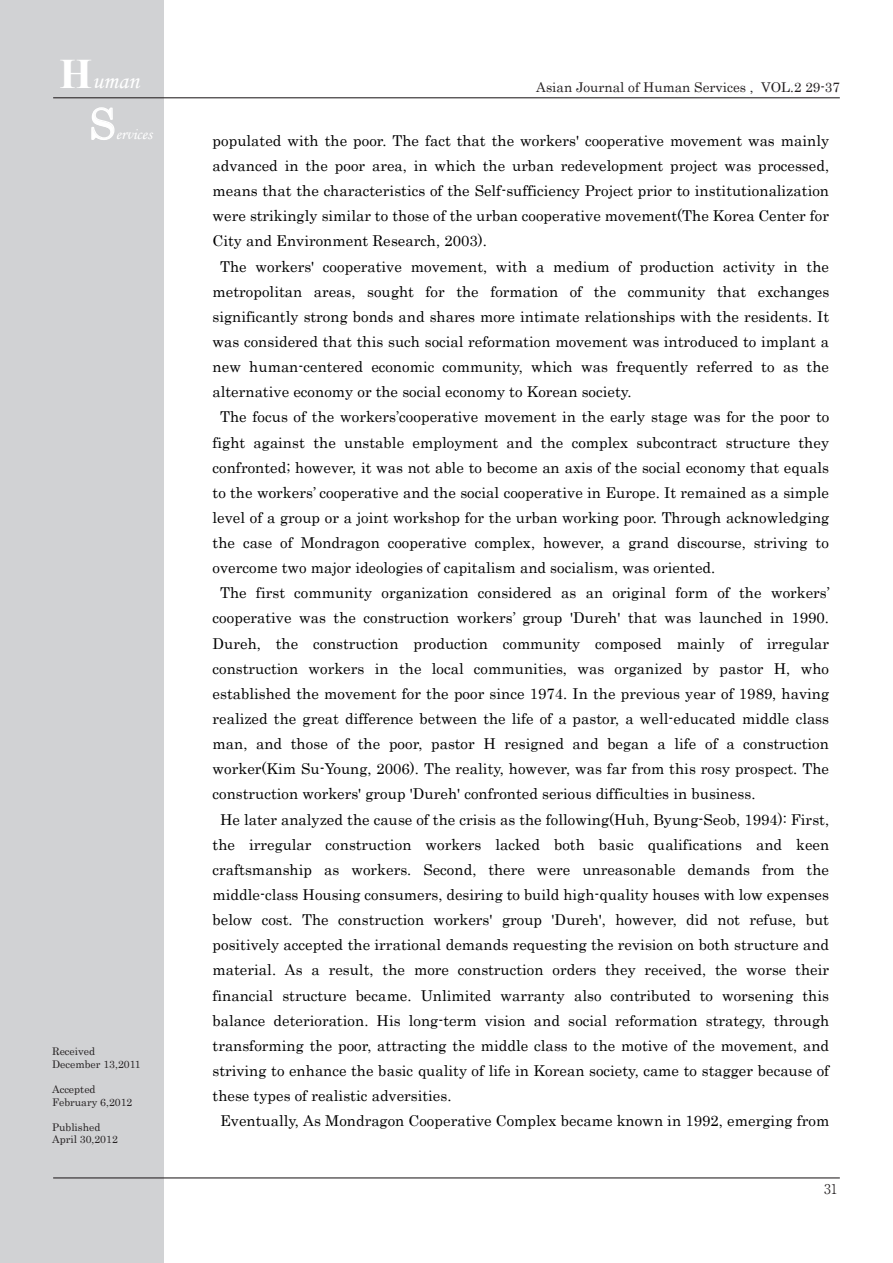
<style>
.page{position:relative;width:893px;height:1263px;background:#fff}
.page>*{position:absolute;margin:0;border:0;box-sizing:border-box;transform-origin:0 0}
.t1{font:42px "Century";color:#fff}
.t2{font:24px "Monotype Corsiva";color:#fff}
.t3{font:15.75px "Monotype Corsiva";color:#fff}
.t4{font:15px "Century";letter-spacing:.005em;color:#000}
.t5{font:13.5px "Century";color:#231f20}
.t6{font:300 13.5px "Ryumin Pr 5";color:#231f20}
.t7{font:10.5px/12.6px "Century";color:#231f20}
.s1{font-family:"Times New Roman";font-weight:700;font-size:42px}
</style>
<div class="page">
<div style="left:0;top:0;width:163px;height:1263px;background:#d1d2d4"></div>
<hr style="left:53px;top:1177px;width:787px;height:1px;background:#231f20">
<hr style="left:53px;top:97px;width:787px;height:1px;background:#231f20">
<svg style="left:91px;top:107px;width:24px;height:33px"></svg>
<h2 class="t2" style="left:60px;top:66px;width:81px"><span class="s1">H</span>uman</h2>
<h1 class="t1" style="left:89px;top:88px;width:28px">S</h1>
<p class="t3" style="left:116px;top:124px;width:38px">ervices</p>
<p class="t7" style="left:52px;top:1044px;width:90px">Received<br>December 13,2011</p>
<p class="t7" style="left:52px;top:1082px;width:82px">Accepted<br>February 6,2012</p>
<p class="t7" style="left:52px;top:1120px;width:67px">Published<br>April 30,2012</p>
<p class="t5" style="left:536px;top:76px;width:305px">Asian Journal of Human Services , VOL.2 29-37</p>
<p class="t4" style="left:213px;top:128px;width:618px">populated with the poor. The fact that the workers' cooperative movement was mainly</p>
<p class="t4" style="left:213px;top:153px;width:618px">advanced in the poor area, in which the urban redevelopment project was processed,</p>
<p class="t4" style="left:213px;top:178px;width:618px">means that the characteristics of the Self-sufficiency Project prior to institutionalization</p>
<p class="t4" style="left:213px;top:203px;width:618px">were strikingly similar to those of the urban cooperative movement(The Korea Center for</p>
<p class="t4" style="left:213px;top:228px;width:276px">City and Environment Research, 2003).</p>
<p class="t4" style="left:220px;top:254px;width:610px">The workers' cooperative movement, with a medium of production activity in the</p>
<p class="t4" style="left:213px;top:279px;width:618px">metropolitan areas, sought for the formation of the community that exchanges</p>
<p class="t4" style="left:213px;top:304px;width:618px">significantly strong bonds and shares more intimate relationships with the residents. It</p>
<p class="t4" style="left:213px;top:329px;width:618px">was considered that this such social reformation movement was introduced to implant a</p>
<p class="t4" style="left:213px;top:354px;width:618px">new human-centered economic community, which was frequently referred to as the</p>
<p class="t4" style="left:213px;top:379px;width:420px">alternative economy or the social economy to Korean society.</p>
<p class="t4" style="left:220px;top:404px;width:611px">The focus of the workers’cooperative movement in the early stage was for the poor to</p>
<p class="t4" style="left:213px;top:430px;width:618px">fight against the unstable employment and the complex subcontract structure they</p>
<p class="t4" style="left:213px;top:455px;width:618px">confronted; however, it was not able to become an axis of the social economy that equals</p>
<p class="t4" style="left:213px;top:480px;width:618px">to the workers’ cooperative and the social cooperative in Europe. It remained as a simple</p>
<p class="t4" style="left:213px;top:505px;width:618px">level of a group or a joint workshop for the urban working poor. Through acknowledging</p>
<p class="t4" style="left:213px;top:530px;width:618px">the case of Mondragon cooperative complex, however, a grand discourse, striving to</p>
<p class="t4" style="left:213px;top:555px;width:504px">overcome two major ideologies of capitalism and socialism, was oriented.</p>
<p class="t4" style="left:220px;top:580px;width:611px">The first community organization considered as an original form of the workers’</p>
<p class="t4" style="left:213px;top:605px;width:618px">cooperative was the construction workers’ group 'Dureh' that was launched in 1990.</p>
<p class="t4" style="left:213px;top:630px;width:618px">Dureh, the construction production community composed mainly of irregular</p>
<p class="t4" style="left:213px;top:656px;width:618px">construction workers in the local communities, was organized by pastor H, who</p>
<p class="t4" style="left:213px;top:681px;width:618px">established the movement for the poor since 1974. In the previous year of 1989, having</p>
<p class="t4" style="left:213px;top:706px;width:618px">realized the great difference between the life of a pastor, a well-educated middle class</p>
<p class="t4" style="left:213px;top:731px;width:618px">man, and those of the poor, pastor H resigned and began a life of a construction</p>
<p class="t4" style="left:213px;top:756px;width:618px">worker(Kim Su-Young, 2006). The reality, however, was far from this rosy prospect. The</p>
<p class="t4" style="left:213px;top:781px;width:544px">construction workers' group 'Dureh' confronted serious difficulties in business.</p>
<p class="t4" style="left:220px;top:806px;width:610px">He later analyzed the cause of the crisis as the following(Huh, Byung-Seob, 1994): First,</p>
<p class="t4" style="left:213px;top:832px;width:618px">the irregular construction workers lacked both basic qualifications and keen</p>
<p class="t4" style="left:213px;top:857px;width:618px">craftsmanship as workers. Second, there were unreasonable demands from the</p>
<p class="t4" style="left:213px;top:882px;width:618px">middle-class Housing consumers, desiring to build high-quality houses with low expenses</p>
<p class="t4" style="left:213px;top:907px;width:618px">below cost. The construction workers' group 'Dureh', however, did not refuse, but</p>
<p class="t4" style="left:213px;top:932px;width:618px">positively accepted the irrational demands requesting the revision on both structure and</p>
<p class="t4" style="left:213px;top:957px;width:618px">material. As a result, the more construction orders they received, the worse their</p>
<p class="t4" style="left:213px;top:982px;width:618px">financial structure became. Unlimited warranty also contributed to worsening this</p>
<p class="t4" style="left:213px;top:1007px;width:618px">balance deterioration. His long-term vision and social reformation strategy, through</p>
<p class="t4" style="left:213px;top:1033px;width:618px">transforming the poor, attracting the middle class to the motive of the movement, and</p>
<p class="t4" style="left:213px;top:1058px;width:618px">striving to enhance the basic quality of life in Korean society, came to stagger because of</p>
<p class="t4" style="left:213px;top:1083px;width:241px">these types of realistic adversities.</p>
<p class="t4" style="left:220px;top:1108px;width:611px">Eventually, As Mondragon Cooperative Complex became known in 1992, emerging from</p>
<p class="t6" style="left:824px;top:1178px;width:15px">31</p>
</div>
